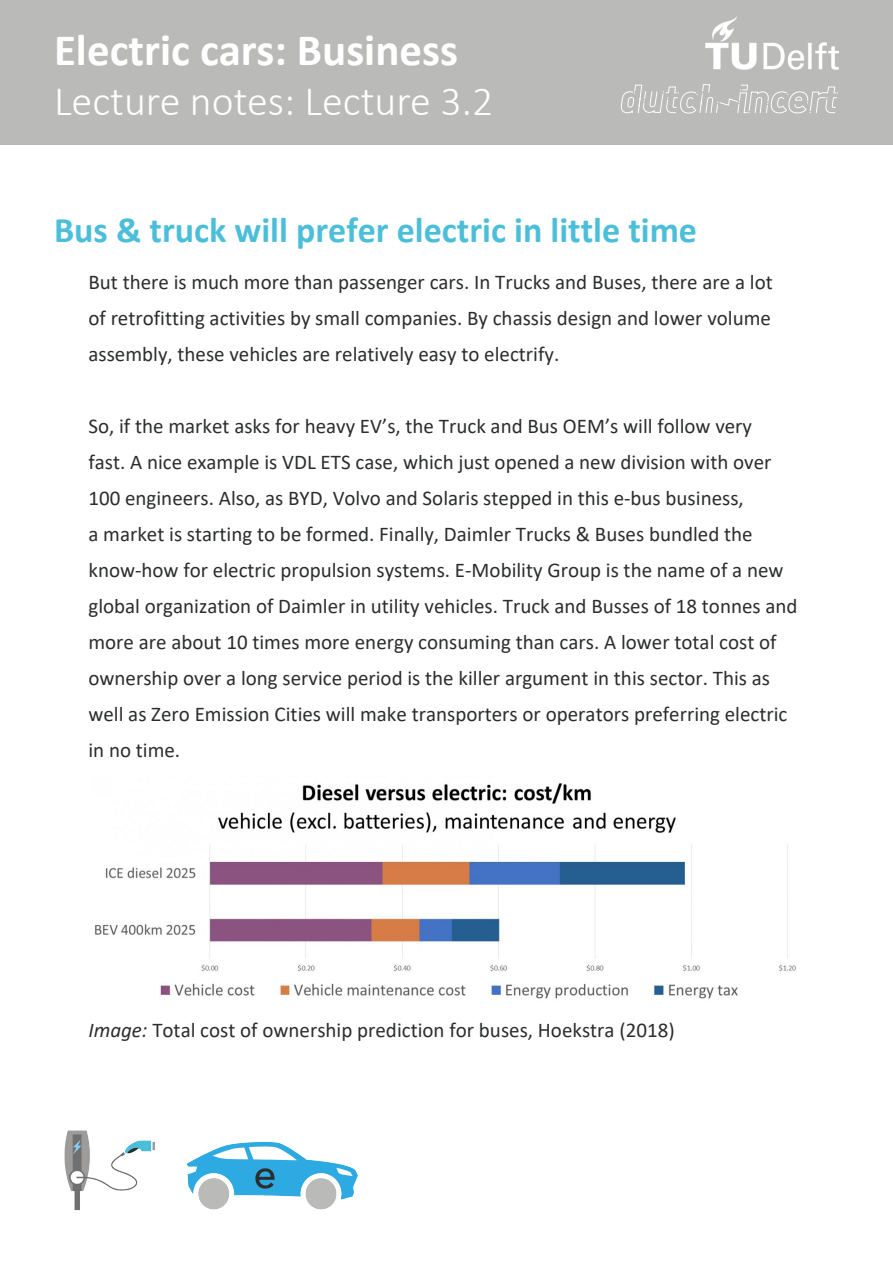
<style>
.page{position:relative;width:893px;height:1263px;background:#fff}
.page>*{position:absolute;margin:0;border:0;box-sizing:border-box;transform-origin:0 0}
.t1{font:700 45px "Calibri";color:#fff}
.t2{font:300 42px "Calibri";color:#fff}
.t3{font:700 36px "Calibri";color:#4bbfd9}
.t4{font:21px/36px "Calibri";color:#2c2e2e;text-align:justify}
.s1{font-style:italic}
</style>
<div class="page">
<div style="left:0;top:0;width:893px;height:145px;background:#babab9"></div>
<svg style="left:621px;top:84px;width:217px;height:30px"></svg>
<img style="left:705px;top:16px;width:134px;height:54px">
<img style="left:64px;top:1130px;width:90px;height:81px">
<img style="left:186px;top:1142px;width:172px;height:68px">
<img style="left:95px;top:783px;width:701px;height:216px">
<h1 class="t1" style="left:54px;top:19px;width:406px">Electric cars: Business</h1>
<h2 class="t2" style="left:54px;top:75px;width:441px">Lecture notes: Lecture 3.2</h2>
<p class="t3" style="left:54px;top:204px;width:645px">Bus &amp; truck will prefer electric in little time</p>
<p class="t4" style="left:88px;top:263px;width:686px">But there is much more than passenger cars. In Trucks and Buses, there are a lot of retrofitting activities by small companies. By chassis design and lower volume assembly, these vehicles are relatively easy to electrify.</p>
<p class="t4" style="left:88px;top:407px;width:711px;text-align:left">So, if the market asks for heavy EV’s, the Truck and Bus OEM’s will follow very<br>fast. A nice example is VDL ETS case, which just opened a new division with over 100 engineers. Also, as BYD, Volvo and Solaris stepped in this e-bus business,<br>a market is starting to be formed. Finally, Daimler Trucks &amp; Buses bundled the know-how for electric propulsion systems. E-Mobility Group is the name of a new global organization of Daimler in utility vehicles. Truck and Busses of 18 tonnes and more are about 10 times more energy consuming than cars. A lower total cost of ownership over a long service period is the killer argument in this sector. This as well as Zero Emission Cities will make transporters or operators preferring electric in no time.</p>
<p class="t4" style="left:88px;top:1012px;width:588px"><span class="s1">Image:</span> Total cost of ownership prediction for buses, Hoekstra (2018)</p>
</div>
